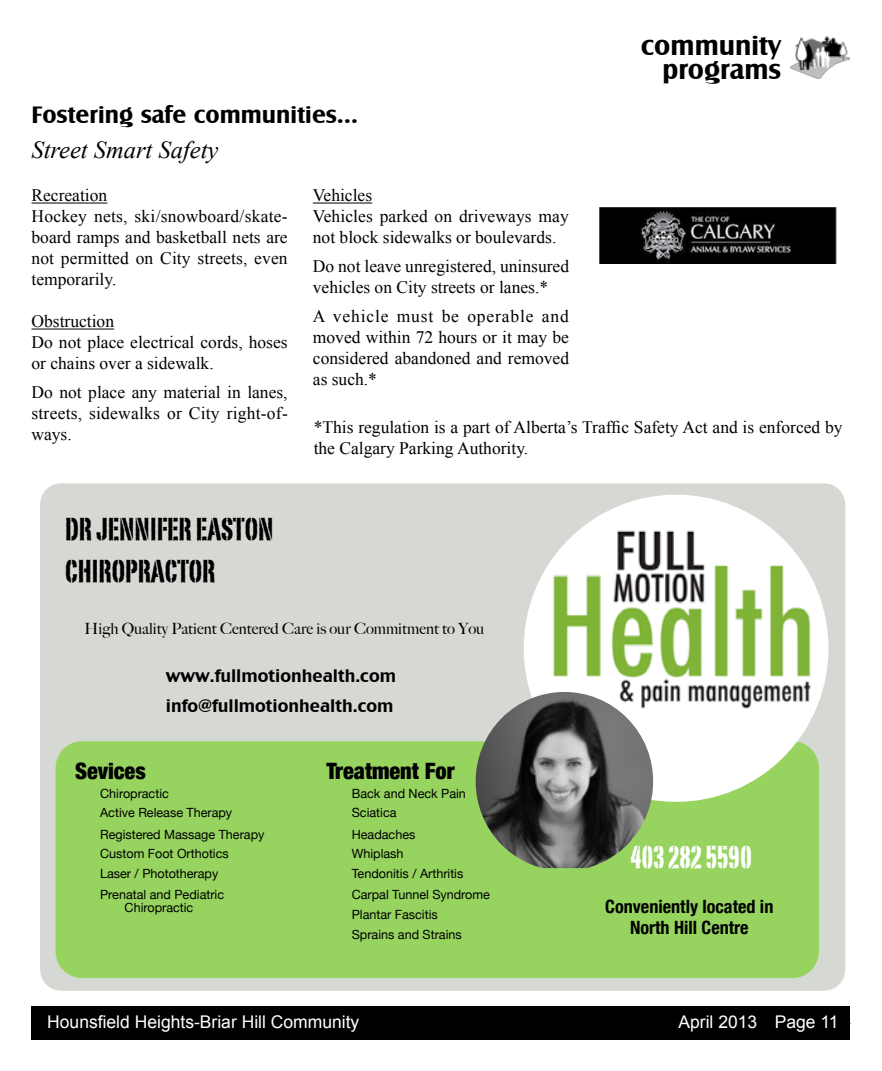
<style>
.page{position:relative;width:882px;height:1071px;background:#fff}
.page>*{position:absolute;margin:0;border:0;box-sizing:border-box;transform-origin:0 0}
.t1{font:30.97px/42.4px "Portago ITCTT";color:#000}
.t2{font:30.97px "Portago ITCTT";color:#fff}
.t3{font:700 28px/24.5px "Castle T";color:#000;text-align:right}
.t4{font:700 24.5px "Castle T";color:#000}
.t5{font:italic 24.5px "Times New Roman";color:#000}
.t6{font:900 condensed 22.57px "Helvetica Neue";color:#000}
.t7{font:700 condensed 18.38px/21.2px "Helvetica Neue";color:#000;text-align:center}
.t8{font:17.5px/21px "Times New Roman";color:#000}
.t9{font:17.5px "Arial";color:#fff}
.t10{font:16.97px/29.6px "Charcoal CY";color:#000}
.t11{font:500 15.58px "Big Caslon";color:#000}
.t12{font:12.6px/19.8px "Helvetica Neue";color:#000}
</style>
<div class="page">
<div style="left:32px;top:1006px;width:818px;height:34px;background:#000"></div>
<img style="left:791px;top:37px;width:58px;height:42px">
<div style="left:40px;top:483px;width:805px;height:508px;background:#d6d9d3;border-radius:21px"></div>
<div style="left:56px;top:741px;width:763px;height:237px;background:#96d35f;border-radius:26px"></div>
<svg style="left:506px;top:483px;width:336px;height:336px"></svg>
<img style="left:467px;top:692px;width:195px;height:176px">
<img style="left:600px;top:207px;width:237px;height:57px">
<hr style="left:313px;top:203px;width:59px;height:1px;background:#000">
<hr style="left:32px;top:203px;width:75px;height:1px;background:#000">
<hr style="left:32px;top:329px;width:82px;height:1px;background:#000">
<h2 class="t3" style="left:641px;top:33px;width:142px">community programs</h2>
<h3 class="t4" style="left:32px;top:101px;width:328px">Fostering safe communities…</h3>
<h3 class="t5" style="left:32px;top:133px;width:188px">Street Smart Safety</h3>
<p class="t8" style="left:313px;top:185px;width:258px">Vehicles<br>Vehicles parked on driveways may not block sidewalks or boulevards.</p>
<p class="t8" style="left:313px;top:255px;width:258px">Do not leave unregistered, uninsured vehicles on City streets or lanes.*</p>
<p class="t8" style="left:313px;top:305px;width:258px;text-align:justify">A vehicle must be operable and moved within 72 hours or it may be considered abandoned and removed as such.*</p>
<p class="t8" style="left:32px;top:185px;width:258px">Recreation<br>Hockey nets, ski/snowboard/skate&shy;board ramps and basketball nets are not permitted on City streets, even temporarily.</p>
<p class="t8" style="left:32px;top:311px;width:258px">Obstruction<br>Do not place electrical cords, hoses or chains over a sidewalk.</p>
<p class="t8" style="left:32px;top:381px;width:258px;text-align:justify">Do not place any material in lanes, streets, sidewalks or City right-of&shy;ways.</p>
<p class="t8" style="left:314px;top:417px;width:530px">*This regulation is a part of Alberta’s Traffic Safety Act and is enforced by the Calgary Parking Authority.</p>
<h1 class="t1" style="left:65px;top:507px;width:210px">DR JENNIFER EASTON<br>CHIROPRACTOR</h1>
<p class="t11" style="left:85px;top:620px;width:401px">High Quality Patient Centered Care is our Commitment to You</p>
<p class="t10" style="left:166px;top:661px;width:232px">www.fullmotionhealth.com info@fullmotionhealth.com</p>
<p class="t6" style="left:75px;top:753px;width:72px">Sevices</p>
<p class="t12" style="left:100px;top:782px;width:134px">Chiropractic<br>Active Release Therapy</p>
<p class="t12" style="left:100px;top:823px;width:166px">Registered Massage Therapy<br>Custom Foot Orthotics<br>Laser / Phototherapy</p>
<p class="t12" style="left:100px;top:887px;width:125px;line-height:12.6px;text-align:center">Prenatal and Pediatric<br>Chiropractic</p>
<p class="t6" style="left:327px;top:753px;width:130px">Treatment For</p>
<p class="t12" style="left:352px;top:782px;width:116px">Back and Neck Pain<br>Sciatica</p>
<p class="t12" style="left:352px;top:823px;width:113px">Headaches<br>Whiplash<br>Tendonitis / Arthritis</p>
<p class="t12" style="left:352px;top:884px;width:140px">Carpal Tunnel Syndrome<br>Plantar Fascitis<br>Sprains and Strains</p>
<h1 class="t2" style="left:631px;top:838px;width:123px">403 282 5590</h1>
<p class="t7" style="left:605px;top:895px;width:170px">Conveniently located in<br>North Hill Centre</p>
<p class="t9" style="left:47px;top:1010px;width:314px">Hounsfield Heights-Briar Hill Community</p>
<p class="t9" style="left:678px;top:1011px;width:162px">April 2013 Page 11</p>
</div>
